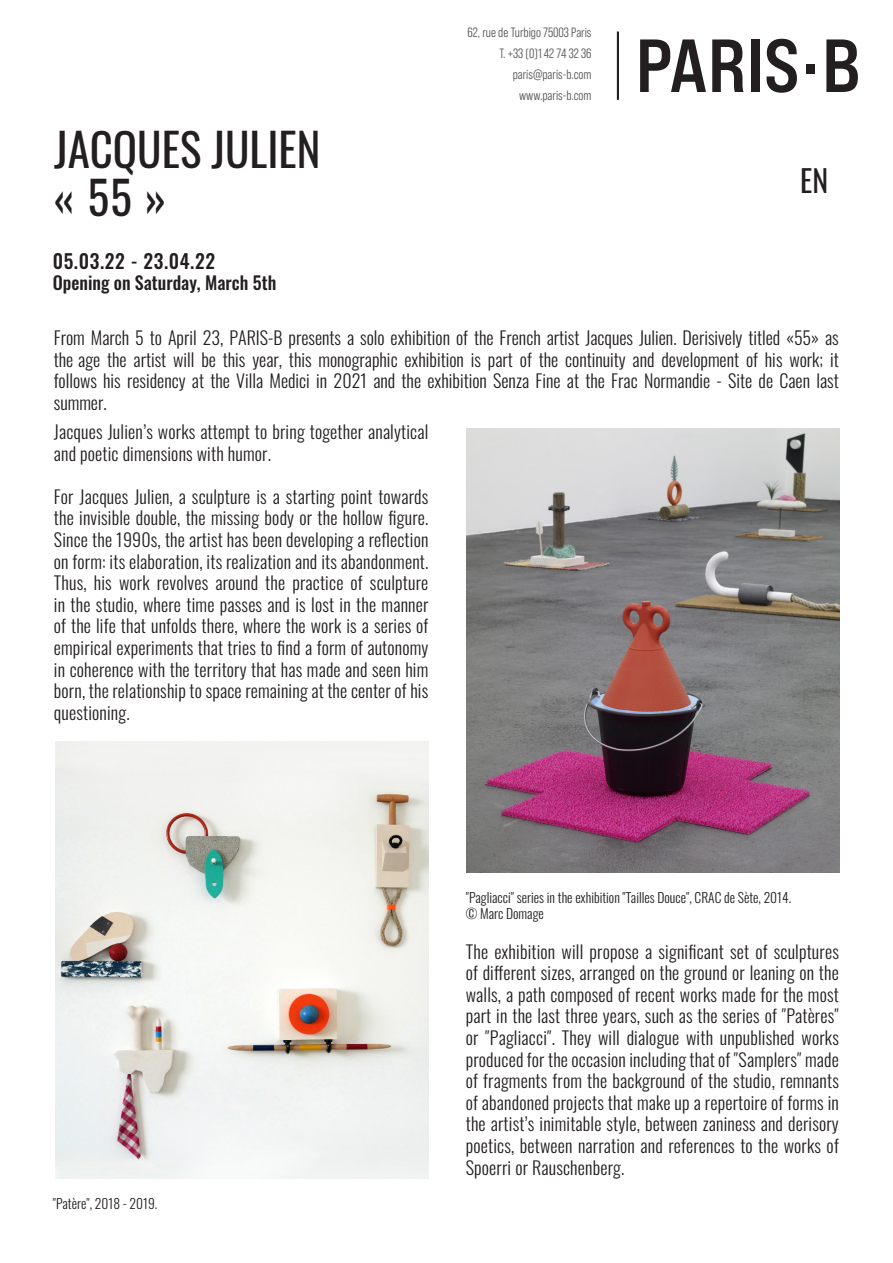
<style>
.page{position:relative;width:893px;height:1263px;background:#fff}
.page>*{position:absolute;margin:0;border:0;box-sizing:border-box;transform-origin:0 0}
.t1{font:700 expanded 75px "Bebas Neue Pro";color:#231f20}
.t2{font:45px "Oswald";color:#231f20}
.t3{font:30px "Oswald";color:#231f20}
.t4{font:500 19.5px "Oswald";letter-spacing:.03em;color:#231f20}
.t5{font:300 18px/21.6px "Oswald";letter-spacing:.01em;color:#231f20;text-align:justify}
.t6{font:500 18px "Oswald";color:#231f20}
.t7{font:300 13.5px "Oswald";color:#231f20}
.t8{font:13.5px "Bebas Neue Pro Middle";color:#57585a}
</style>
<div class="page">
<div style="left:617px;top:31px;width:2px;height:69px;border:2px solid #231f20"></div>
<img style="left:55px;top:741px;width:374px;height:437px">
<img style="left:467px;top:428px;width:372px;height:445px">
<p class="t2" style="left:54px;top:110px;width:268px">JACQUES JULIEN</p>
<p class="t2" style="left:54px;top:158px;width:114px">« 55 »</p>
<p class="t4" style="left:53px;top:244px;width:164px">05.03.22 - 23.04.22</p>
<p class="t6" style="left:53px;top:267px;width:225px">Opening on Saturday, March 5th</p>
<p class="t8" style="left:468px;top:25px;width:125px">62, rue de Turbigo 75003 Paris</p>
<p class="t8" style="left:499px;top:46px;width:94px">T. +33 (0)1 42 74 32 36</p>
<p class="t8" style="left:513px;top:67px;width:80px">paris@paris-b.com</p>
<p class="t8" style="left:519px;top:88px;width:74px">www.paris-b.com</p>
<p class="t1" style="left:636px;top:19px;width:226px">PARIS·B</p>
<p class="t3" style="left:800px;top:154px;width:30px">EN</p>
<p class="t5" style="left:54px;top:325px;width:786px">From March 5 to April 23, PARIS-B presents a solo exhibition of the French artist Jacques Julien. Derisively titled «55» as the age the artist will be this year, this monographic exhibition is part of the continuity and development of his work; it follows his residency at the Villa Medici in 2021 and the exhibition Senza Fine at the Frac Normandie - Site de Caen last summer.</p>
<p class="t5" style="left:54px;top:419px;width:376px">Jacques Julien’s works attempt to bring together analytical and poetic dimensions with humor.</p>
<p class="t5" style="left:54px;top:484px;width:376px">For Jacques Julien, a sculpture is a starting point towards the invisible double, the missing body or the hollow figure.<br>Since the 1990s, the artist has been developing a reflection on form: its elaboration, its realization and its abandonment.<br>Thus, his work revolves around the practice of sculpture in the studio, where time passes and is lost in the manner of the life that unfolds there, where the work is a series of empirical experiments that tries to find a form of autonomy in coherence with the territory that has made and seen him born, the relationship to space remaining at the center of his questioning.</p>
<p class="t7" style="left:53px;top:1191px;width:106px">″Patère″, 2018 - 2019.</p>
<p class="t7" style="left:466px;top:885px;width:327px">″Pagliacci″ series in the exhibition ″Tailles Douce″, CRAC de Sète, 2014.</p>
<p class="t7" style="left:466px;top:901px;width:79px">© Marc Domage</p>
<p class="t5" style="left:466px;top:939px;width:375px">The exhibition will propose a significant set of sculptures of different sizes, arranged on the ground or leaning on the walls, a path composed of recent works made for the most part in the last three years, such as the series of ″Patères″ or ″Pagliacci″. They will dialogue with unpublished works produced for the occasion including that of ″Samplers″ made of fragments from the background of the studio, remnants of abandoned projects that make up a repertoire of forms in the artist’s inimitable style, between zaniness and derisory poetics, between narration and references to the works of Spoerri or Rauschenberg.</p>
</div>
